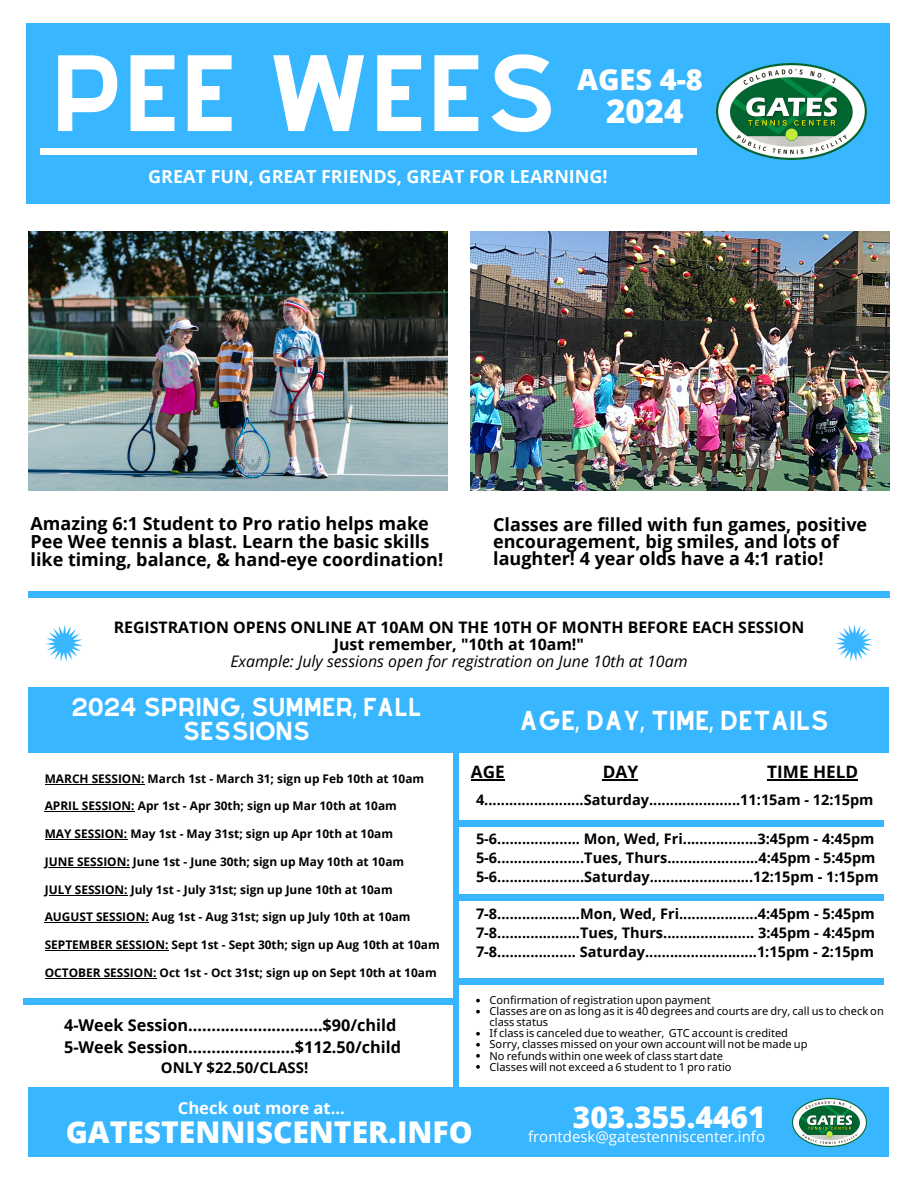
<style>
.page{position:relative;width:918px;height:1188px;background:#fff}
.page>*{position:absolute;margin:0;border:0;box-sizing:border-box;transform-origin:0 0}
.t1{font:94.65px "Alyssum Sans";color:#fff}
.t2{font:700 78.9px "Open Sans";color:#38b6ff}
.t3{font:800 33px "Open Sans";color:#fff}
.t4{font:800 30px "Open Sans";color:#fff}
.t5{font:800 28.95px "Open Sans";color:#fff}
.t6{font:24px "Alyssum Sans";color:#fff}
.t7{font:22.65px/23.7px "Alyssum Sans";color:#fff;text-align:center}
.t8{font:700 18px/18px "Open Sans";color:#000}
.t9{font:700 18px "Open Sans";color:#fff}
.t10{font:700 17.1px "Open Sans";color:#000}
.t11{font:700 16.65px "Open Sans";color:#fff}
.t12{font:700 16.2px "Open Sans";color:#000}
.t13{font:700 15.9px "Open Sans";color:#000}
.t14{font:italic 15.9px "Open Sans";color:#000}
.t15{font:15px "Open Sans";color:#fff}
.t16{font:700 14.85px "Open Sans";color:#000}
.t17{font:700 14.55px "Open Sans";color:#000}
.t18{font:700 11.85px "Open Sans";color:#000}
.t19{font:11.1px/11.1px "Noto Sans";color:#000}
</style>
<div class="page">
<div style="left:26px;top:23px;width:864px;height:181px;background:#38b6ff"></div>
<img style="left:716px;top:63px;width:151px;height:97px">
<div style="left:28px;top:688px;width:860px;height:65px;background:#38b6ff"></div>
<div style="left:28px;top:1087px;width:860px;height:69px;background:#38b6ff"></div>
<img style="left:792px;top:1098px;width:74px;height:48px">
<img style="left:471px;top:232px;width:418px;height:258px">
<svg style="left:476px;top:999px;width:4px;height:3px"></svg>
<svg style="left:476px;top:1010px;width:4px;height:3px"></svg>
<svg style="left:476px;top:1032px;width:4px;height:4px"></svg>
<svg style="left:476px;top:1043px;width:4px;height:4px"></svg>
<svg style="left:476px;top:1054px;width:4px;height:4px"></svg>
<svg style="left:476px;top:1065px;width:4px;height:4px"></svg>
<hr style="left:471px;top:779px;width:34px;height:2px;background:#000">
<hr style="left:603px;top:779px;width:35px;height:2px;background:#000">
<hr style="left:767px;top:779px;width:91px;height:2px;background:#000">
<svg style="left:45px;top:625px;width:38px;height:37px"></svg>
<hr style="left:45px;top:784px;width:100px;height:1px;background:#000">
<hr style="left:45px;top:811px;width:90px;height:1px;background:#000">
<hr style="left:45px;top:839px;width:82px;height:1px;background:#000">
<hr style="left:45px;top:867px;width:85px;height:1px;background:#000">
<hr style="left:49px;top:895px;width:79px;height:1px;background:#000">
<hr style="left:45px;top:922px;width:104px;height:1px;background:#000">
<hr style="left:45px;top:950px;width:124px;height:1px;background:#000">
<hr style="left:45px;top:978px;width:112px;height:1px;background:#000">
<img style="left:28px;top:232px;width:420px;height:258px">
<div style="left:23px;top:999px;width:435px;height:6px;background:#38b6ff"></div>
<div style="left:455px;top:979px;width:429px;height:6px;background:#38b6ff"></div>
<div style="left:455px;top:821px;width:429px;height:6px;background:#38b6ff"></div>
<div style="left:455px;top:895px;width:429px;height:6px;background:#38b6ff"></div>
<div style="left:41px;top:149px;width:656px;height:6px;background:#fff"></div>
<div style="left:28px;top:592px;width:862px;height:6px;background:#38b6ff"></div>
<svg style="left:835px;top:624px;width:37px;height:37px"></svg>
<h1 class="t1" style="left:52px;top:36px;width:508px">PEE WEES</h1>
<p class="t5" style="left:577px;top:60px;width:127px">AGES 4-8</p>
<p class="t3" style="left:606px;top:88px;width:79px">2024</p>
<p class="t9" style="left:148px;top:164px;width:461px">GREAT FUN, GREAT FRIENDS, GREAT FOR LEARNING!</p>
<p class="t8" style="left:31px;top:514px;width:414px">Amazing 6:1 Student to Pro ratio helps make<br>Pee Wee tennis a blast. Learn the basic skills like timing, balance, &amp; hand-eye coordination!</p>
<p class="t8" style="left:493px;top:516px;width:376px;line-height:16.8px">Classes are filled with fun games, positive encouragement, big smiles, and lots of laughter! 4 year olds have a 4:1 ratio!</p>
<p class="t13" style="left:114px;top:616px;width:692px">REGISTRATION OPENS ONLINE AT 10AM ON THE 10TH OF MONTH BEFORE EACH SESSION</p>
<p class="t13" style="left:334px;top:633px;width:252px">Just remember, "10th at 10am!"</p>
<p class="t14" style="left:230px;top:650px;width:459px">Example: July sessions open for registration on June 10th at 10am</p>
<p class="t7" style="left:71px;top:695px;width:352px">2024 SPRING, SUMMER, FALL<br>SESSIONS</p>
<p class="t18" style="left:45px;top:770px;width:381px">MARCH SESSION: March 1st - March 31; sign up Feb 10th at 10am</p>
<p class="t18" style="left:45px;top:798px;width:354px">APRIL SESSION: Apr 1st - Apr 30th; sign up Mar 10th at 10am</p>
<p class="t18" style="left:45px;top:825px;width:350px">MAY SESSION: May 1st - May 31st; sign up Apr 10th at 10am</p>
<p class="t18" style="left:45px;top:853px;width:361px">JUNE SESSION: June 1st - June 30th; sign up May 10th at 10am</p>
<p class="t18" style="left:45px;top:881px;width:349px">JULY SESSION: July 1st - July 31st; sign up June 10th at 10am</p>
<p class="t18" style="left:45px;top:909px;width:367px">AUGUST SESSION: Aug 1st - Aug 31st; sign up July 10th at 10am</p>
<h2 class="t18" style="left:45px;top:936px;width:397px">SEPTEMBER SESSION: Sept 1st - Sept 30th; sign up Aug 10th at 10am</h2>
<h3 class="t18" style="left:45px;top:964px;width:393px">OCTOBER SESSION: Oct 1st - Oct 31st; sign up on Sept 10th at 10am</h3>
<p class="t12" style="left:64px;top:1013px;width:334px">4-Week Session.............................$90/child</p>
<p class="t12" style="left:64px;top:1036px;width:338px">5-Week Session.......................$112.50/child</p>
<p class="t16" style="left:161px;top:1057px;width:149px">ONLY $22.50/CLASS!</p>
<h6 class="t2" style="left:362px;top:1097px;width:391px;rotate:-90deg">____________</h6>
<p class="t6" style="left:520px;top:706px;width:311px">AGE, DAY, TIME, DETAILS</p>
<p class="t10" style="left:471px;top:760px;width:35px">AGE</p>
<p class="t10" style="left:603px;top:760px;width:37px">DAY</p>
<p class="t10" style="left:767px;top:760px;width:92px">TIME HELD</p>
<p class="t17" style="left:476px;top:789px;width:399px">4........................Saturday......................11:15am - 12:15pm</p>
<p class="t17" style="left:476px;top:828px;width:400px">5-6.................... Mon, Wed, Fri..................3:45pm - 4:45pm</p>
<p class="t17" style="left:476px;top:847px;width:401px">5-6.....................Tues, Thurs......................4:45pm - 5:45pm</p>
<p class="t17" style="left:476px;top:867px;width:404px">5-6.....................Saturday.........................12:15pm - 1:15pm</p>
<p class="t17" style="left:476px;top:903px;width:400px">7-8....................Mon, Wed, Fri...................4:45pm - 5:45pm</p>
<p class="t17" style="left:476px;top:923px;width:401px">7-8....................Tues, Thurs...................... 3:45pm - 4:45pm</p>
<p class="t17" style="left:476px;top:942px;width:400px">7-8................... Saturday...........................1:15pm - 2:15pm</p>
<p class="t19" style="left:490px;top:994px;width:223px">Confirmation of registration upon payment</p>
<p class="t19" style="left:490px;top:1005px;width:396px">Classes are on as long as it is 40 degrees and courts are dry, call us to check on</p>
<p class="t19" style="left:490px;top:1017px;width:300px">class status<br>If class is canceled due to weather, GTC account is credited</p>
<p class="t19" style="left:490px;top:1039px;width:319px">Sorry, classes missed on your own account will not be made up</p>
<h5 class="t19" style="left:490px;top:1050px;width:235px">No refunds within one week of class start date</h5>
<p class="t19" style="left:490px;top:1061px;width:243px">Classes will not exceed a 6 student to 1 pro ratio</p>
<p class="t11" style="left:178px;top:1097px;width:169px">Check out more at...</p>
<p class="t4" style="left:66px;top:1111px;width:408px">GATESTENNISCENTER.INFO</p>
<h4 class="t4" style="left:573px;top:1096px;width:194px">303.355.4461</h4>
<h3 class="t15" style="left:528px;top:1126px;width:239px">frontdesk@gatestenniscenter.info</h3>
</div>
